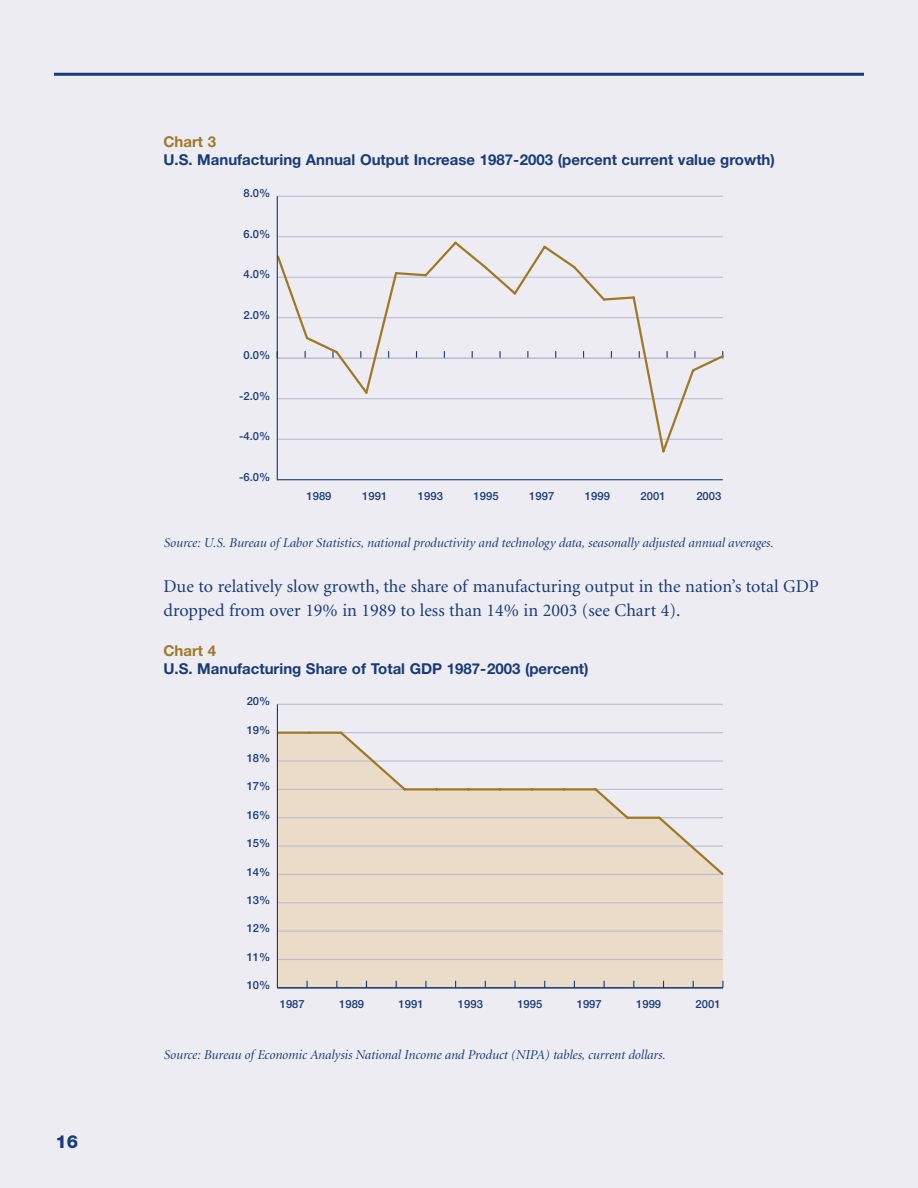
<style>
.page{position:relative;width:918px;height:1188px;background:#fff}
.page>*{position:absolute;margin:0;border:0;box-sizing:border-box;transform-origin:0 0}
.t1{font:18px/24px "Minion";color:#193b77}
.t2{font:800 18px "Helvetica Neue";color:#193b77}
.t3{font:700 15px "Helvetica Neue";color:#193b77}
.t4{font:700 15px "Helvetica Neue";color:#9f7927}
.t5{font:italic 13.5px "Minion Display";color:#193b77}
.t6{font:500 11.25px "Helvetica Neue";color:#193b77}
</style>
<div class="page">
<div style="left:0;top:0;width:918px;height:1187px;background:#edecf2"></div>
<hr style="left:54px;top:73px;width:810px;height:3px;background:#193b77">
<hr style="left:277px;top:479px;width:446px;height:1px;background:#193b77">
<hr style="left:277px;top:236px;width:446px;height:1px;background:#bcbcd3">
<hr style="left:277px;top:196px;width:446px;height:1px;background:#bcbcd3">
<svg style="left:276px;top:240px;width:448px;height:214px"></svg>
<hr style="left:277px;top:196px;width:1px;height:284px;background:#193b77">
<div style="left:277px;top:877px;width:446px;height:112px;background:#ebdcc9"></div>
<hr style="left:277px;top:959px;width:446px;height:1px;background:#bcbcd3">
<hr style="left:277px;top:931px;width:446px;height:1px;background:#bcbcd3">
<hr style="left:277px;top:902px;width:446px;height:1px;background:#bcbcd3">
<hr style="left:277px;top:704px;width:446px;height:1px;background:#bcbcd3">
<hr style="left:277px;top:987px;width:446px;height:1px;background:#193b77">
<svg style="left:514px;top:981px;width:2px;height:6px"></svg>
<svg style="left:276px;top:730px;width:448px;height:147px"></svg>
<hr style="left:277px;top:704px;width:1px;height:284px;background:#193b77">
<h1 class="t2" style="left:56px;top:1135px;width:24px">16</h1>
<p class="t4" style="left:164px;top:136px;width:54px">Chart 3</p>
<p class="t3" style="left:164px;top:154px;width:613px">U.S. Manufacturing Annual Output Increase 1987-2003 (percent current value growth)</p>
<p class="t6" style="left:243px;top:189px;width:28px">8.0%</p>
<p class="t6" style="left:243px;top:230px;width:28px">6.0%</p>
<p class="t6" style="left:243px;top:270px;width:28px">4.0%</p>
<p class="t6" style="left:243px;top:311px;width:28px">2.0%</p>
<p class="t6" style="left:243px;top:351px;width:28px">0.0%</p>
<p class="t6" style="left:239px;top:392px;width:33px">-2.0%</p>
<p class="t6" style="left:239px;top:432px;width:33px">-4.0%</p>
<p class="t6" style="left:239px;top:473px;width:33px">-6.0%</p>
<p class="t6" style="left:307px;top:492px;width:27px">1989</p>
<p class="t6" style="left:362px;top:492px;width:27px">1991</p>
<p class="t6" style="left:418px;top:492px;width:27px">1993</p>
<p class="t6" style="left:474px;top:492px;width:27px">1995</p>
<p class="t6" style="left:529px;top:492px;width:27px">1997</p>
<p class="t6" style="left:585px;top:492px;width:27px">1999</p>
<p class="t6" style="left:641px;top:492px;width:27px">2001</p>
<p class="t6" style="left:696px;top:492px;width:27px">2003</p>
<p class="t5" style="left:164px;top:537px;width:611px">Source: U.S. Bureau of Labor Statistics, national productivity and technology data, seasonally adjusted annual averages.</p>
<h1 class="t1" style="left:164px;top:576px;width:657px">Due to relatively slow growth, the share of manufacturing output in the nation’s total GDP dropped from over 19% in 1989 to less than 14% in 2003 (see Chart 4).</h1>
<p class="t4" style="left:164px;top:645px;width:54px">Chart 4</p>
<p class="t3" style="left:164px;top:663px;width:427px">U.S. Manufacturing Share of Total GDP 1987-2003 (percent)</p>
<p class="t6" style="left:247px;top:697px;width:25px">20%</p>
<p class="t6" style="left:247px;top:726px;width:25px">19%</p>
<p class="t6" style="left:247px;top:754px;width:25px">18%</p>
<p class="t6" style="left:247px;top:782px;width:25px">17%</p>
<p class="t6" style="left:247px;top:811px;width:25px">16%</p>
<p class="t6" style="left:247px;top:839px;width:25px">15%</p>
<p class="t6" style="left:247px;top:867px;width:25px">14%</p>
<p class="t6" style="left:247px;top:896px;width:25px">13%</p>
<p class="t6" style="left:247px;top:924px;width:25px">12%</p>
<p class="t6" style="left:247px;top:953px;width:25px">11%</p>
<p class="t6" style="left:247px;top:981px;width:25px">10%</p>
<p class="t6" style="left:280px;top:1000px;width:27px">1987</p>
<p class="t6" style="left:339px;top:1000px;width:27px">1989</p>
<p class="t6" style="left:399px;top:1000px;width:27px">1991</p>
<p class="t6" style="left:458px;top:1000px;width:27px">1993</p>
<p class="t6" style="left:517px;top:1000px;width:27px">1995</p>
<p class="t6" style="left:577px;top:1000px;width:27px">1997</p>
<p class="t6" style="left:636px;top:1000px;width:27px">1999</p>
<p class="t6" style="left:696px;top:1000px;width:27px">2001</p>
<p class="t5" style="left:164px;top:1049px;width:503px">Source: Bureau of Economic Analysis National Income and Product (NIPA) tables, current dollars.</p>
</div>
